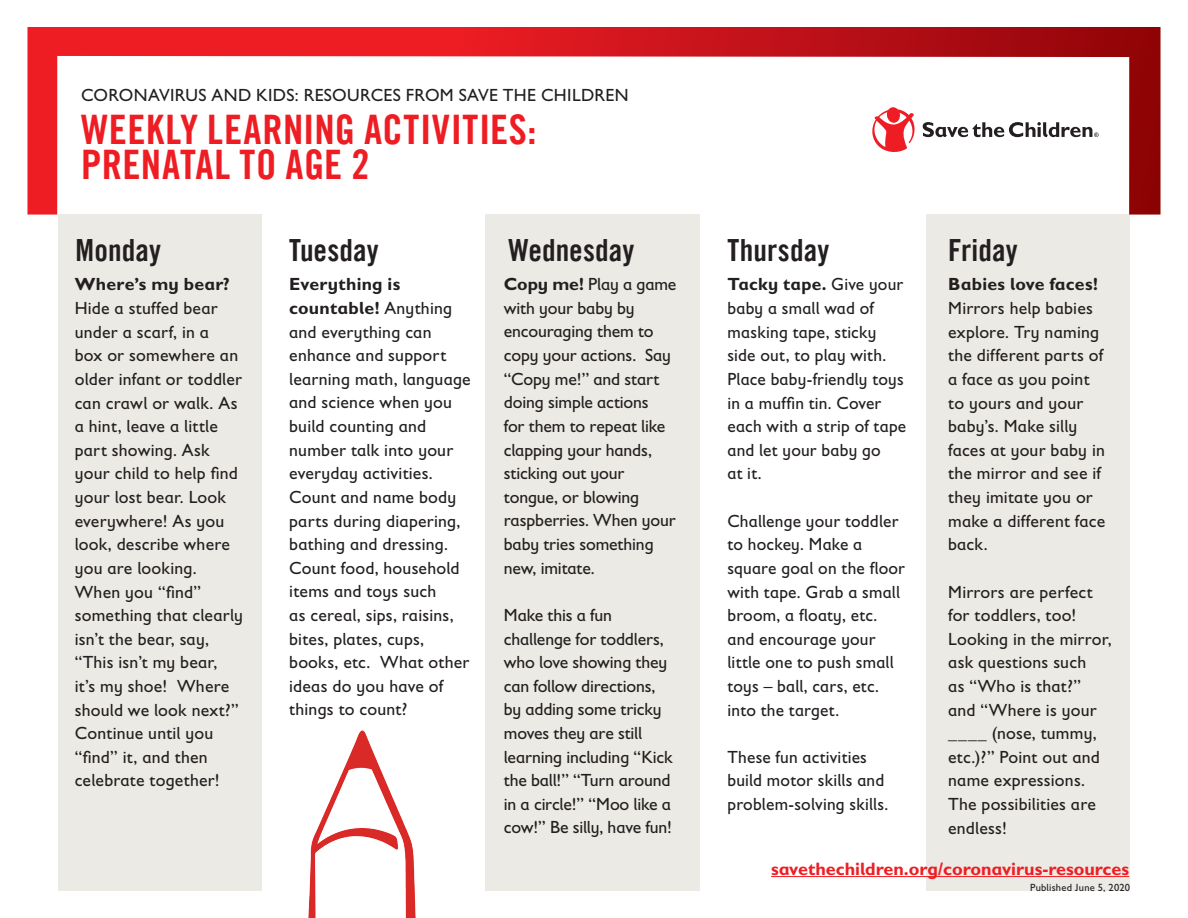
<style>
.page{position:relative;width:1188px;height:918px;background:#fff}
.page>*{position:absolute;margin:0;border:0;box-sizing:border-box;transform-origin:0 0}
.t1{font:40.8px/35.7px "Trade Gothic LT Com Bd Cn 20";letter-spacing:.015em;color:#ee1d23}
.t2{font:30.6px "Trade Gothic LT Com Bd Cn 20";letter-spacing:.005em;color:#231f20}
.t3{font:700 18px "Gill Sans Infant Std";color:#ee1d23}
.t4{font:17.7px/23.5px "Gill Sans Infant Std";letter-spacing:.01em;color:#231f20}
.t5{font:17.7px/23.5px "Gill Sans Infant Std";letter-spacing:-.01em;color:#231f20}
.t6{font:700 17.7px "Gill Sans Infant Std";letter-spacing:.01em;color:#231f20}
.t7{font:10.5px "Gill Sans Infant Std";letter-spacing:.02em;color:#231f20}
.s1{font-weight:700}
</style>
<div class="page">
<div style="left:58px;top:215px;width:203px;height:676px;background:#eceae4"></div>
<div style="left:486px;top:215px;width:214px;height:676px;background:#eceae4"></div>
<div style="left:927px;top:215px;width:203px;height:676px;background:#eceae4"></div>
<svg style="left:27px;top:27px;width:1134px;height:188px"></svg>
<svg style="left:872px;top:107px;width:44px;height:46px"></svg>
<svg style="left:923px;top:122px;width:176px;height:15px"></svg>
<hr style="left:771px;top:876px;width:358px;height:1px;background:#ee1d23">
<img style="left:308px;top:730px;width:108px;height:188px">
<p class="t4" style="left:81px;top:83px;width:549px">CORONAVIRUS AND KIDS: RESOURCES FROM SAVE THE CHILDREN</p>
<h1 class="t1" style="left:81px;top:111px;width:457px">WEEKLY LEARNING ACTIVITIES:<br>PRENATAL TO AGE 2</h1>
<h2 class="t2" style="left:76px;top:231px;width:87px">Monday</h2>
<h2 class="t2" style="left:289px;top:231px;width:91px">Tuesday</h2>
<h2 class="t2" style="left:508px;top:231px;width:128px">Wednesday</h2>
<h2 class="t2" style="left:727px;top:231px;width:103px">Thursday</h2>
<h2 class="t2" style="left:948px;top:231px;width:71px">Friday</h2>
<p class="t6" style="left:75px;top:274px;width:157px">Where’s my bear?</p>
<p class="t4" style="left:75px;top:296px;width:170px">Hide a stuffed bear under a scarf, in a<br>box or somewhere an older infant or toddler can crawl or walk. As a hint, leave a little part showing. Ask your child to help find your lost bear. Look everywhere! As you look, describe where you are looking.<br>When you “find” something that clearly isn’t the bear, say, “This isn’t my bear,<br>it’s my shoe! Where should we look next?”<br>Continue until you “find” it, and then celebrate together!</p>
<p class="t4" style="left:289px;top:273px;width:183px"><span class="s1">Everything is countable!</span> Anything and everything can enhance and support learning math, language and science when you build counting and number talk into your everyday activities.<br>Count and name body parts during diapering, bathing and dressing.<br>Count food, household items and toys such<br>as cereal, sips, raisins, bites, plates, cups, books, etc. What other ideas do you have of things to count?</p>
<p class="t5" style="left:504px;top:272px;width:174px"><span class="s1">Copy me!</span> Play a game with your baby by encouraging them to copy your actions. Say “Copy me!” and start doing simple actions<br>for them to repeat like clapping your hands, sticking out your tongue, or blowing raspberries. When your baby tries something new, imitate.</p>
<p class="t4" style="left:727px;top:273px;width:180px"><span class="s1">Tacky tape.</span> Give your baby a small wad of masking tape, sticky side out, to play with.<br>Place baby-friendly toys in a muffin tin. Cover each with a strip of tape and let your baby go<br>at it.</p>
<p class="t4" style="left:727px;top:509px;width:179px">Challenge your toddler to hockey. Make a square goal on the floor with tape. Grab a small broom, a floaty, etc. and encourage your little one to push small toys – ball, cars, etc. into the target.</p>
<p class="t4" style="left:727px;top:745px;width:162px">These fun activities build motor skills and problem-solving skills.</p>
<p class="t6" style="left:948px;top:274px;width:151px">Babies love faces!</p>
<p class="t4" style="left:948px;top:296px;width:159px">Mirrors help babies explore. Try naming the different parts of a face as you point to yours and your baby’s. Make silly faces at your baby in the mirror and see if they imitate you or make a different face back.</p>
<p class="t4" style="left:948px;top:580px;width:165px">Mirrors are perfect for toddlers, too!<br>Looking in the mirror, ask questions such<br>as “Who is that?” and “Where is your ____ (nose, tummy, etc.)?” Point out and name expressions.<br>The possibilities are endless!</p>
<p class="t5" style="left:504px;top:603px;width:170px">Make this a fun challenge for toddlers, who love showing they can follow directions, by adding some tricky moves they are still learning including “Kick the ball!” “Turn around in a circle!” “Moo like a cow!” Be silly, have fun!</p>
<p class="t3" style="left:771px;top:858px;width:360px">savethechildren.org/coronavirus-resources</p>
<p class="t7" style="left:1030px;top:881px;width:102px">Published June 5, 2020</p>
</div>
